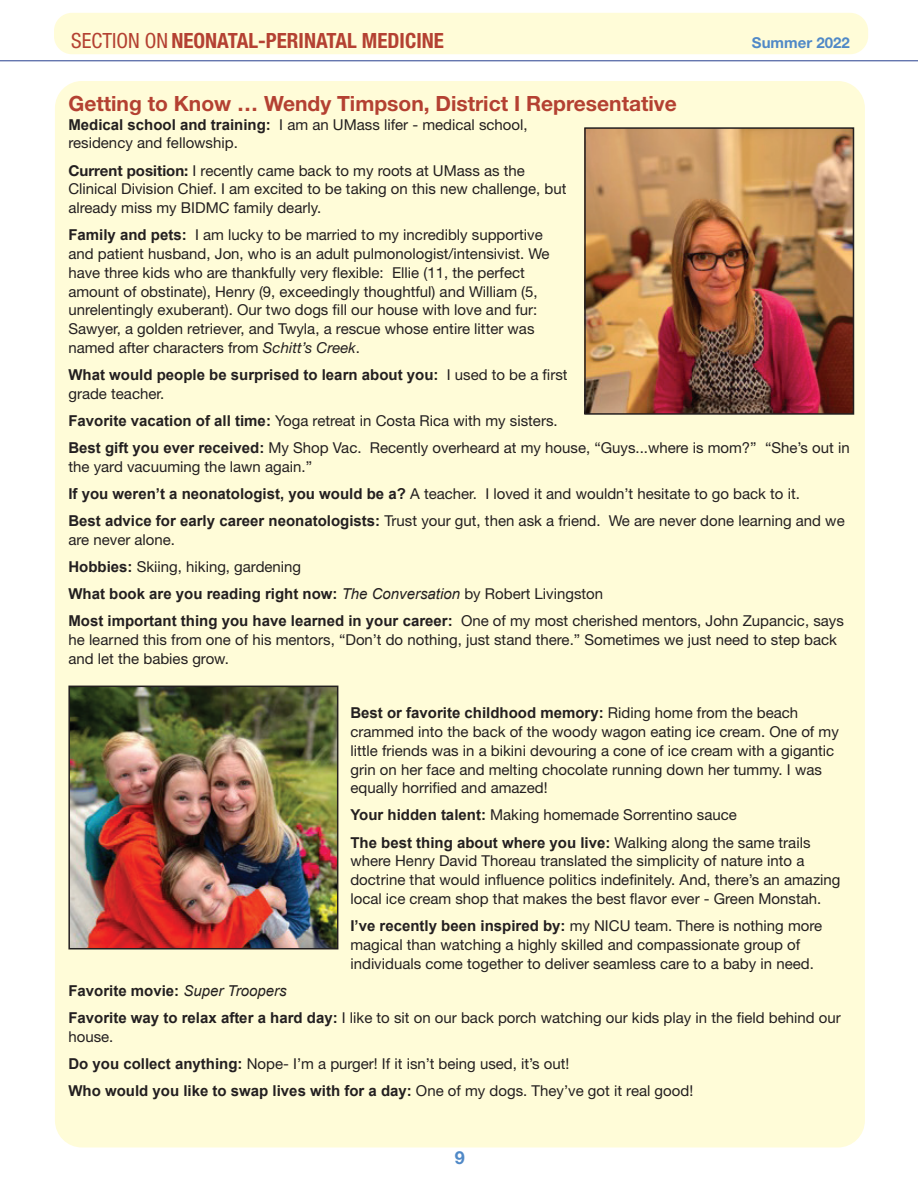
<style>
.page{position:relative;width:918px;height:1188px;background:#fff}
.page>*{position:absolute;margin:0;border:0;box-sizing:border-box;transform-origin:0 0}
.t1{font:700 21px "Helvetica Neue";color:#b44132}
.t2{font:700 condensed 21px "Helvetica Neue";color:#b44132}
.t3{font:700 18px "Helvetica Neue";color:#5089c7}
.t4{font:15px/18.8px "Helvetica Neue LT Std";color:#231f20}
.t5{font:700 15px/27.2px "Arial";color:#231f20}
.t6{font:700 15px "Helvetica Neue";color:#5089c7}
.s1{font-weight:400}
.s2{font-family:"Arial";font-weight:700}
.s3{font-family:"Helvetica Neue";font-weight:700}
.s4{font-family:"Helvetica Neue";font-style:italic}
.s5{font-family:"Helvetica Neue LT Std";font-weight:400}
.s6{font-weight:400;font-style:italic}
</style>
<div class="page">
<div style="left:54px;top:13px;width:814px;height:41px;background:#fffcd8;border-radius:18px"></div>
<hr style="left:0;top:61px;width:918px;height:1px;background:#253f8e">
<div style="left:55px;top:81px;width:810px;height:1067px;background:#fffcd8;border-radius:27px"></div>
<img style="left:71px;top:689px;width:264px;height:257px">
<div style="left:68px;top:686px;width:270px;height:263px;border:2px solid #231f20"></div>
<img style="left:587px;top:130px;width:264px;height:282px">
<div style="left:584px;top:127px;width:270px;height:288px;border:2px solid #231f20"></div>
<h1 class="t2" style="left:71px;top:27px;width:374px"><span class="s1">SECTION ON</span> NEONATAL-PERINATAL MEDICINE</h1>
<p class="t6" style="left:752px;top:33px;width:99px">Summer 2022</p>
<h1 class="t1" style="left:68px;top:90px;width:610px">Getting to Know … Wendy Timpson, District I Representative</h1>
<p class="t4" style="left:68px;top:115px;width:461px"><span class="s2">Medical school and training:</span> I am an UMass lifer - medical school, residency and fellowship.</p>
<p class="t4" style="left:68px;top:161px;width:500px"><span class="s3">Current position:</span> I recently came back to my roots at UMass as the<br>Clinical Division Chief. I am excited to be taking on this new challenge, but already miss my BIDMC family dearly.</p>
<p class="t4" style="left:68px;top:225px;width:483px"><span class="s2">Family and pets:</span> I am lucky to be married to my incredibly supportive and patient husband, Jon, who is an adult pulmonologist/intensivist. We have three kids who are thankfully very flexible: Ellie (11, the perfect amount of obstinate), Henry (9, exceedingly thoughtful) and William (5, unrelentingly exuberant). Our two dogs fill our house with love and fur:<br>Sawyer, a golden retriever, and Twyla, a rescue whose entire litter was named after characters from <span class="s4">Schitt’s Creek</span>.</p>
<p class="t5" style="left:68px;top:362px;width:501px">What would people be surprised to learn about you: <span class="s5">I used to be a first</span></p>
<p class="t4" style="left:68px;top:380px;width:783px;line-height:27.2px">grade teacher.<br><span class="s2">Favorite vacation of all time:</span> Yoga retreat in Costa Rica with my sisters.<br><span class="s2">Best gift you ever received:</span> My Shop Vac. Recently overheard at my house, “Guys...where is mom?” “She’s out in</p>
<p class="t4" style="left:68px;top:453px;width:778px;line-height:27.2px">the yard vacuuming the lawn again.”<br><span class="s2">If you weren’t a neonatologist, you would be a?</span> A teacher. I loved it and wouldn’t hesitate to go back to it.<br><span class="s2">Best advice for early career neonatologists:</span> Trust your gut, then ask a friend. We are never done learning and we</p>
<p class="t4" style="left:68px;top:526px;width:234px;line-height:27.2px">are never alone.<br><span class="s2">Hobbies:</span> Skiing, hiking, gardening</p>
<p class="t5" style="left:68px;top:581px;width:777px">What book are you reading right now: <span class="s6">The Conversation</span> <span class="s5">by Robert Livingston<br></span>Most important thing you have learned in your career: <span class="s5">One of my most cherished mentors, John Zupancic, says</span></p>
<p class="t4" style="left:68px;top:630px;width:770px">he learned this from one of his mentors, “Don’t do nothing, just stand there.” Sometimes we just need to step back and let the babies grow.</p>
<p class="t5" style="left:350px;top:700px;width:449px">Best or favorite childhood memory: <span class="s5">Riding home from the beach</span></p>
<p class="t4" style="left:350px;top:722px;width:490px">crammed into the back of the woody wagon eating ice cream. One of my little friends was in a bikini devouring a cone of ice cream with a gigantic grin on her face and melting chocolate running down her tummy. I was equally horrified and amazed!</p>
<p class="t4" style="left:350px;top:806px;width:388px"><span class="s2">Your hidden talent:</span> Making homemade Sorrentino sauce</p>
<p class="t5" style="left:350px;top:829px;width:462px">The best thing about where you live: <span class="s5">Walking along the same trails</span></p>
<p class="t4" style="left:350px;top:852px;width:492px">where Henry David Thoreau translated the simplicity of nature into a doctrine that would influence politics indefinitely. And, there’s an amazing local ice cream shop that makes the best flavor ever - Green Monstah.</p>
<p class="t4" style="left:350px;top:916px;width:473px"><span class="s2">I’ve recently been inspired by:</span> my NICU team. There is nothing more magical than watching a highly skilled and compassionate group of individuals come together to deliver seamless care to a baby in need.</p>
<p class="t5" style="left:68px;top:977px;width:220px">Favorite movie: <span class="s6">Super Troopers</span></p>
<p class="t4" style="left:68px;top:1008px;width:774px"><span class="s2">Favorite way to relax after a hard day:</span> I like to sit on our back porch watching our kids play in the field behind our house.</p>
<p class="t4" style="left:68px;top:1054px;width:503px"><span class="s2">Do you collect anything:</span> Nope- I’m a purger! If it isn’t being used, it’s out!</p>
<p class="t5" style="left:68px;top:1078px;width:626px">Who would you like to swap lives with for a day: <span class="s5">One of my dogs. They’ve got it real good!</span></p>
<p class="t3" style="left:455px;top:1146px;width:12px">9</p>
</div>
